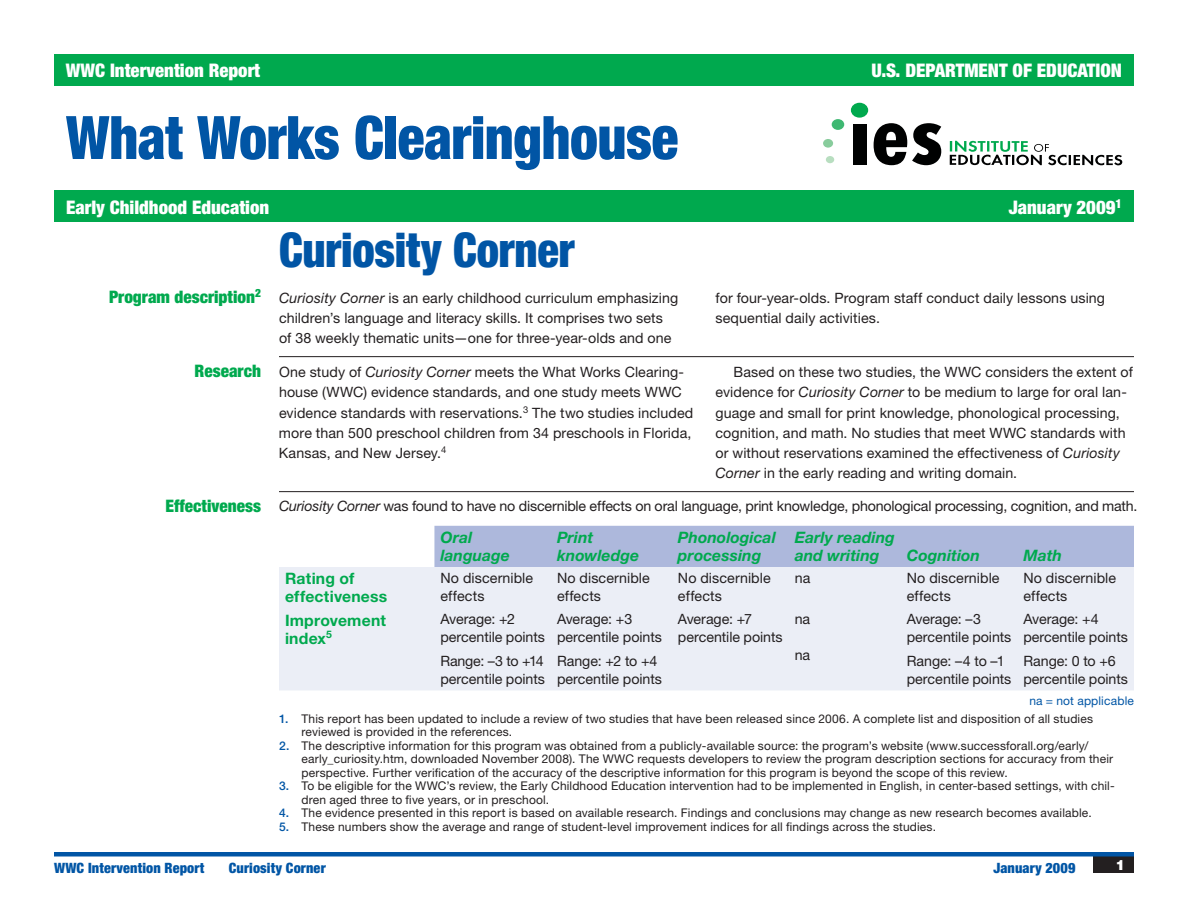
<style>
.page{position:relative;width:1188px;height:918px;background:#fff}
.page>*{position:absolute;margin:0;border:0;box-sizing:border-box;transform-origin:0 0}
.t1{font:900 condensed 60px "Helvetica Neue LT Std";letter-spacing:-.01em;color:#0155a5;scale:.93 1}
.t2{font:900 condensed 48px "Helvetica Neue LT Std";letter-spacing:-.005em;color:#0155a5;scale:.93 1}
.t3{font:900 condensed 18.75px "Helvetica Neue LT Std";color:#fff}
.t4{font:900 condensed 17.25px "Helvetica Neue LT Std";color:#00a94e}
.t5{font:italic 700 15.75px/18px "Helvetica Neue LT Std";color:#00a94e}
.t6{font:700 15.75px/18px "Helvetica Neue LT Std";letter-spacing:.01em;color:#00a94e}
.t7{font:14.25px/18px "Helvetica Neue LT Std";letter-spacing:.005em;color:#231f20}
.t8{font:14.25px "Helvetica Neue LT Std";letter-spacing:-.015em;color:#231f20}
.t9{font:900 condensed 14.25px "Helvetica Neue LT Std";letter-spacing:.01em;color:#0155a5}
.t10{font:900 14.25px "Helvetica Neue LT Std";color:#fff}
.t11{font:12px/13.5px "Helvetica Neue LT Std";letter-spacing:.015em;color:#231f20}
.t12{font:12px "Helvetica Neue LT Std";letter-spacing:.015em;color:#0155a5}
.s1{font-style:italic}
.s2{font-weight:500;color:#0155a5}
</style>
<div class="page">
<div style="left:1094px;top:856px;width:40px;height:17px;background:#231f20"></div>
<hr style="left:54px;top:852px;width:1080px;height:4px;background:#0155a5">
<div style="left:54px;top:54px;width:1080px;height:32px;background:#00a94e"></div>
<div style="left:832px;top:119px;width:12px;height:11px;background:#3eb872;border-radius:50%"></div>
<div style="left:823px;top:139px;width:10px;height:9px;background:#88cc9c;border-radius:50%"></div>
<div style="left:826px;top:156px;width:8px;height:7px;background:#b8dec0;border-radius:50%"></div>
<div style="left:851px;top:103px;width:17px;height:15px;background:#00a94e;border-radius:50%"></div>
<div style="left:853px;top:124px;width:13px;height:40px;background:#000101"></div>
<svg style="left:874px;top:123px;width:67px;height:42px"></svg>
<svg style="left:950px;top:141px;width:172px;height:24px"></svg>
<hr style="left:279px;top:491px;width:855px;height:1px;background:#231f20">
<hr style="left:279px;top:356px;width:855px;height:1px;background:#231f20">
<div style="left:434px;top:526px;width:700px;height:41px;background:#adb8dc"></div>
<div style="left:279px;top:567px;width:855px;height:123px;background:#ebeef6"></div>
<div style="left:54px;top:190px;width:1080px;height:32px;background:#00a94e"></div>
<h3 class="t3" style="left:66px;top:59px;width:196px">WWC Intervention Report</h3>
<h3 class="t3" style="left:872px;top:59px;width:252px">U.S. DEPARTMENT OF EDUCATION</h3>
<h1 class="t1" style="left:66px;top:101px;width:660px">What Works Clearinghouse</h1>
<h3 class="t3" style="left:66px;top:195px;width:205px">Early Childhood Education</h3>
<h3 class="t3" style="left:1009px;top:195px;width:115px">January 2009<sup>1</sup></h3>
<p class="t4" style="left:109px;top:286px;width:153px">Program description<sup>2</sup></p>
<p class="t4" style="left:195px;top:360px;width:68px">Research</p>
<p class="t4" style="left:166px;top:495px;width:97px">Effectiveness</p>
<h2 class="t2" style="left:279px;top:220px;width:319px">Curiosity Corner</h2>
<p class="t7" style="left:279px;top:288px;width:401px;line-height:20.2px"><span class="s1">Curiosity Corner</span> is an early childhood curriculum emphasizing children’s language and literacy skills. It comprises two sets of 38 weekly thematic units—one for three-year-olds and one</p>
<p class="t7" style="left:716px;top:288px;width:391px;line-height:20.2px">for four-year-olds. Program staff conduct daily lessons using sequential daily activities.</p>
<p class="t7" style="left:279px;top:362px;width:416px;line-height:20.2px">One study of <span class="s1">Curiosity Corner</span> meets the What Works Clearing&shy;house (WWC) evidence standards, and one study meets WWC evidence standards with reservations.<sup>3</sup> The two studies included more than 500 preschool children from 34 preschools in Florida, Kansas, and New Jersey.<sup>4</sup></p>
<p class="t7" style="left:716px;top:362px;width:419px;line-height:20.2px;text-indent:18px">Based on these two studies, the WWC considers the extent of evidence for <span class="s1">Curiosity Corner</span> to be medium to large for oral lan&shy;guage and small for print knowledge, phonological processing, cognition, and math. No studies that meet WWC standards with or without reservations examined the effectiveness of <span class="s1">Curiosity Corner</span> in the early reading and writing domain.</p>
<p class="t8" style="left:279px;top:497px;width:860px"><span class="s1">Curiosity Corner</span> was found to have no discernible effects on oral language, print knowledge, phonological processing, cognition, and math.</p>
<p class="t5" style="left:440px;top:528px;width:71px">Oral language</p>
<p class="t5" style="left:557px;top:528px;width:84px">Print knowledge</p>
<p class="t5" style="left:678px;top:528px;width:99px">Phonological processing</p>
<p class="t5" style="left:795px;top:528px;width:102px">Early reading and writing</p>
<p class="t5" style="left:907px;top:546px;width:75px">Cognition</p>
<p class="t5" style="left:1023px;top:546px;width:40px">Math</p>
<p class="t6" style="left:285px;top:569px;width:104px">Rating of effectiveness</p>
<p class="t7" style="left:440px;top:569px;width:94px">No discernible effects</p>
<p class="t7" style="left:557px;top:569px;width:94px">No discernible effects</p>
<p class="t7" style="left:678px;top:569px;width:94px">No discernible effects</p>
<p class="t7" style="left:795px;top:569px;width:17px">na</p>
<p class="t7" style="left:907px;top:569px;width:94px">No discernible effects</p>
<p class="t7" style="left:1023px;top:569px;width:94px">No discernible effects</p>
<p class="t6" style="left:285px;top:611px;width:103px">Improvement index<sup>5</sup></p>
<p class="t7" style="left:440px;top:610px;width:106px">Average: +2 percentile points</p>
<p class="t7" style="left:440px;top:652px;width:106px">Range: –3 to +14 percentile points</p>
<p class="t7" style="left:1023px;top:610px;width:106px">Average: +4 percentile points</p>
<p class="t7" style="left:1023px;top:652px;width:106px">Range: 0 to +6 percentile points</p>
<p class="t7" style="left:678px;top:610px;width:106px">Average: +7 percentile points</p>
<p class="t7" style="left:795px;top:610px;width:17px">na</p>
<p class="t7" style="left:795px;top:646px;width:17px">na</p>
<p class="t7" style="left:907px;top:610px;width:106px">Average: –3 percentile points</p>
<p class="t7" style="left:907px;top:652px;width:106px">Range: –4 to –1 percentile points</p>
<p class="t7" style="left:557px;top:610px;width:106px">Average: +3 percentile points</p>
<p class="t7" style="left:557px;top:652px;width:106px">Range: +2 to +4 percentile points</p>
<p class="t12" style="left:1029px;top:693px;width:106px">na = not applicable</p>
<p class="t11" style="left:302px;top:712px;width:793px;text-indent:-22px"><span class="s2">1.</span> This report has been updated to include a review of two studies that have been released since 2006. A complete list and disposition of all studies reviewed is provided in the references.</p>
<p class="t11" style="left:302px;top:739px;width:813px;text-indent:-22px"><span class="s2">2.</span> The descriptive information for this program was obtained from a publicly-available source: the program’s website (www.successforall.org/early/ early_curiosity.htm, downloaded November 2008). The WWC requests developers to review the program description sections for accuracy from their perspective. Further verification of the accuracy of the descriptive information for this program is beyond the scope of this review.</p>
<p class="t11" style="left:302px;top:779px;width:815px;text-indent:-22px"><span class="s2">3.</span> To be eligible for the WWC’s review, the Early Childhood Education intervention had to be implemented in English, in center-based settings, with chil&shy;dren aged three to five years, or in preschool.</p>
<p class="t11" style="left:279px;top:806px;width:814px"><span class="s2">4.</span> The evidence presented in this report is based on available research. Findings and conclusions may change as new research becomes available.</p>
<p class="t11" style="left:279px;top:820px;width:659px"><span class="s2">5.</span> These numbers show the average and range of student-level improvement indices for all findings across the studies.</p>
<p class="t9" style="left:54px;top:859px;width:152px">WWC Intervention Report</p>
<p class="t10" style="left:1115px;top:856px;width:11px">1</p>
<p class="t9" style="left:229px;top:859px;width:98px">Curiosity Corner</p>
<p class="t9" style="left:993px;top:859px;width:84px">January 2009</p>
</div>
